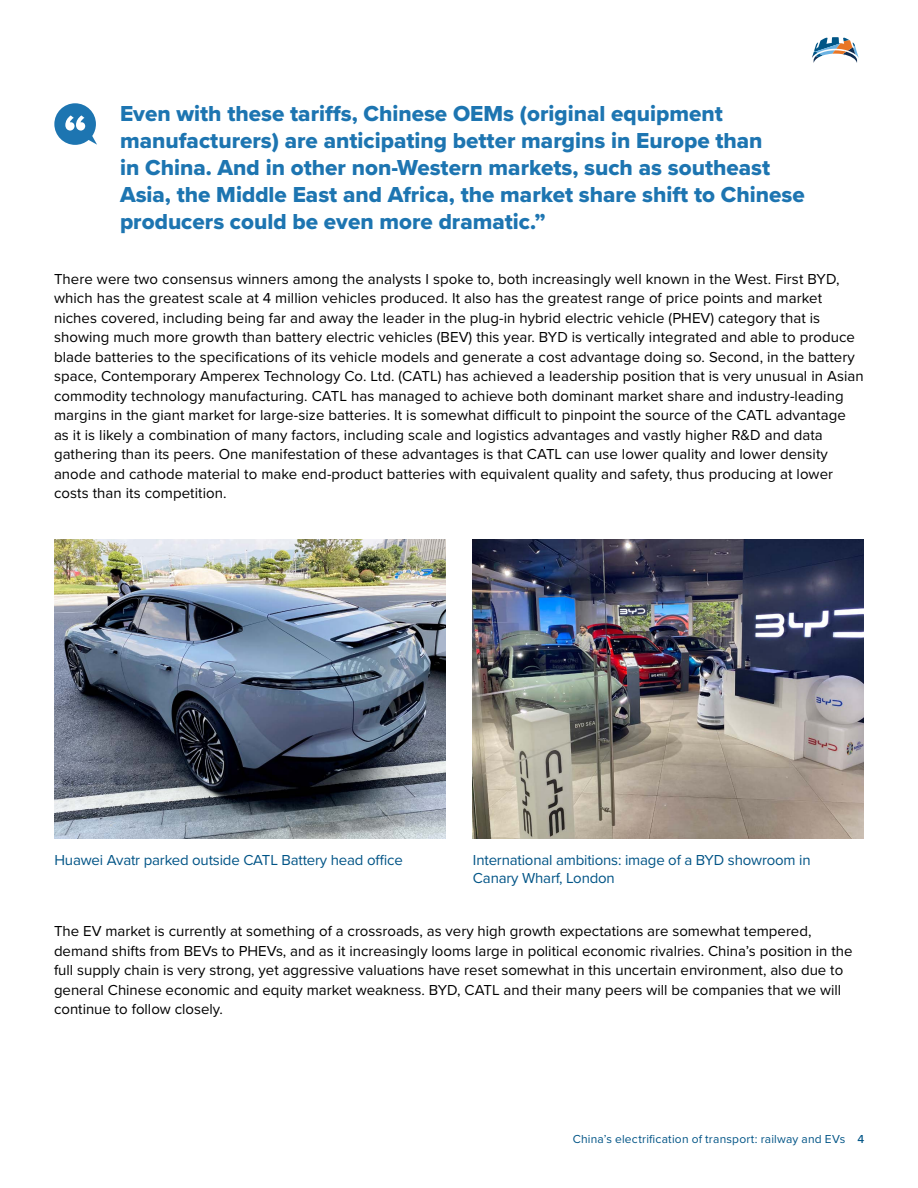
<style>
.page{position:relative;width:918px;height:1188px;background:#fff}
.page>*{position:absolute;margin:0;border:0;box-sizing:border-box;transform-origin:0 0}
.pull_quote{font:22.5px/27px "Proxima Nova Extrabld";color:#1d75b1}
.Body{font:15px/19.5px "Proxima Nova";letter-spacing:.005em;color:#000}
.H3{font:15px/18px "Proxima Nova";letter-spacing:-.01em;color:#005486}
.t1{font:12px "Proxima Nova";letter-spacing:.015em;color:#005486}
.s1{font-weight:500}
</style>
<div class="page">
<svg style="left:812px;top:37px;width:47px;height:26px"></svg>
<svg style="left:54px;top:103px;width:43px;height:42px"></svg>
<img style="left:54px;top:539px;width:392px;height:299px">
<img style="left:473px;top:539px;width:391px;height:299px">
<p class="pull_quote" style="left:120px;top:100px;width:686px">Even with these tariffs, Chinese OEMs (original equipment manufacturers) are anticipating better margins in Europe than<br>in China. And in other non-Western markets, such as southeast Asia, the Middle East and Africa, the market share shift to Chinese producers could be even more dramatic.”</p>
<p class="Body" style="left:54px;top:268px;width:811px">There were two consensus winners among the analysts I spoke to, both increasingly well known in the West. First BYD, which has the greatest scale at 4 million vehicles produced. It also has the greatest range of price points and market niches covered, including being far and away the leader in the plug-in hybrid electric vehicle (PHEV) category that is showing much more growth than battery electric vehicles (BEV) this year. BYD is vertically integrated and able to produce blade batteries to the specifications of its vehicle models and generate a cost advantage doing so. Second, in the battery space, Contemporary Amperex Technology Co. Ltd. (CATL) has achieved a leadership position that is very unusual in Asian commodity technology manufacturing. CATL has managed to achieve both dominant market share and industry-leading margins in the giant market for large-size batteries. It is somewhat difficult to pinpoint the source of the CATL advantage as it is likely a combination of many factors, including scale and logistics advantages and vastly higher R&amp;D and data gathering than its peers. One manifestation of these advantages is that CATL can use lower quality and lower density anode and cathode material to make end-product batteries with equivalent quality and safety, thus producing at lower costs than its competition.</p>
<h2 class="H3" style="left:54px;top:850px;width:350px">Huawei Avatr parked outside CATL Battery head office</h2>
<h2 class="H3" style="left:473px;top:850px;width:339px">International ambitions: image of a BYD showroom in<br>Canary Wharf, London</h2>
<p class="Body" style="left:54px;top:921px;width:800px">The EV market is currently at something of a crossroads, as very high growth expectations are somewhat tempered, demand shifts from BEVs to PHEVs, and as it increasingly looms large in political economic rivalries. China’s position in the full supply chain is very strong, yet aggressive valuations have reset somewhat in this uncertain environment, also due to general Chinese economic and equity market weakness. BYD, CATL and their many peers will be companies that we will continue to follow closely.</p>
<p class="t1" style="left:573px;top:1131px;width:293px">China’s electrification of transport: railway and EVs <span class="s1">4</span></p>
</div>
